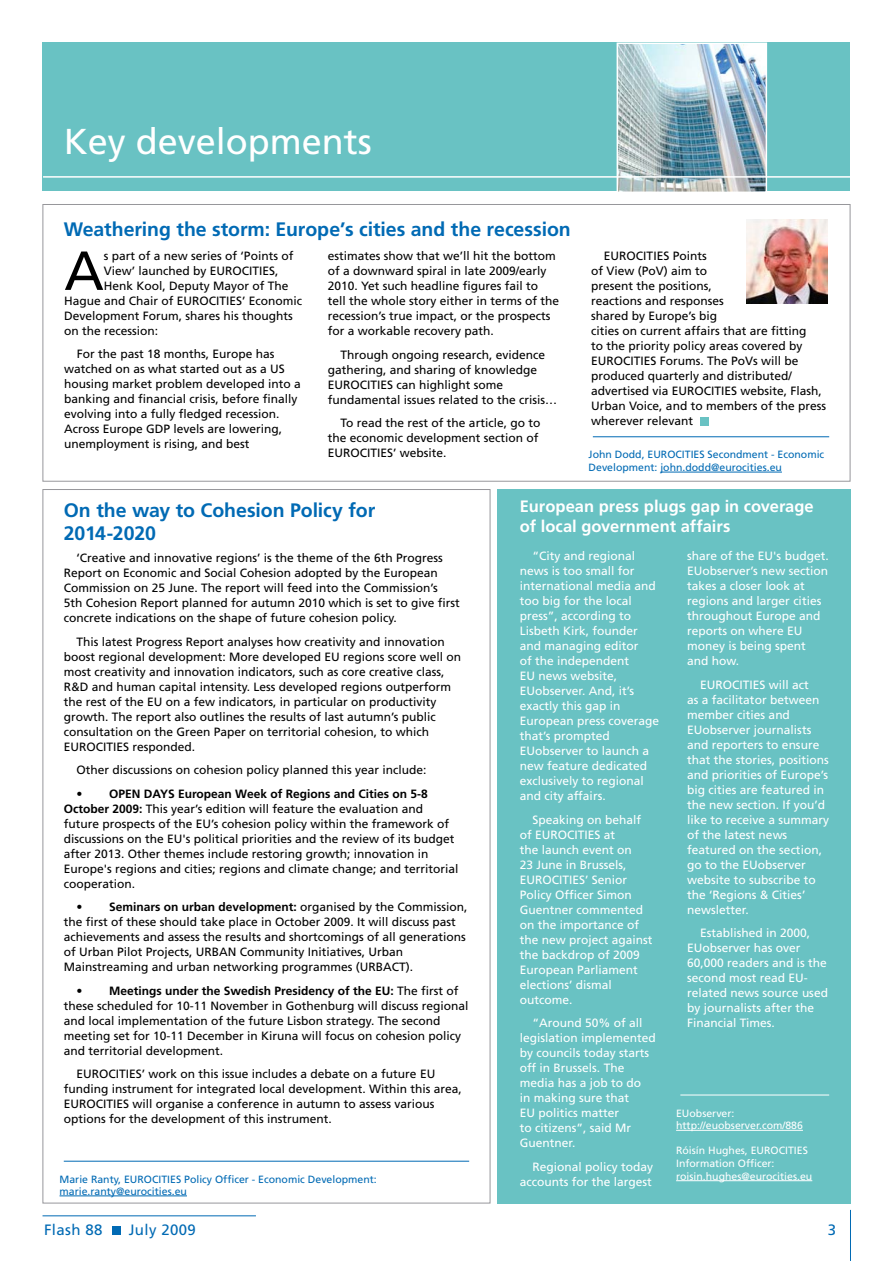
<style>
.page{position:relative;width:893px;height:1263px;background:#fff}
.page>*{position:absolute;margin:0;border:0;box-sizing:border-box;transform-origin:0 0}
.t1{font:55.05px "Frutiger LT Pro";color:#000}
.t2{font:36px "Frutiger";color:#fff}
.t3{font:700 19.5px "Frutiger";letter-spacing:-.005em;color:#016ab4}
.t4{font:700 19.5px/23.4px "Frutiger LT Pro";letter-spacing:-.005em;color:#016ab4}
.t5{font:700 16.5px/19.8px "Frutiger";color:#fff}
.t6{font:15px "Frutiger";letter-spacing:.025em;color:#016ab4}
.t7{font:12px/15px "Frutiger";color:#000}
.t8{font:12px/15px "Frutiger";color:#fff}
.t9{font:12px "Frutiger LT Pro";color:#000}
.t10{font:10.5px/12.6px "Frutiger";color:#016ab4}
.t11{font:10.5px/12.6px "Frutiger LT Pro";color:#fff}
.s1{font-weight:700}
</style>
<div class="page">
<hr style="left:43px;top:1215px;width:213px;height:1px;background:#016ab4">
<hr style="left:850px;top:1210px;width:1px;height:51px;background:#016ab4">
<hr style="left:593px;top:436px;width:236px;height:1px;background:#016ab4">
<hr style="left:660px;top:472px;width:122px;height:1px;background:#016ab4">
<div style="left:497px;top:489px;width:354px;height:714px;background:#69c2c3"></div>
<hr style="left:680px;top:1095px;width:149px;height:1px;background:#fff">
<hr style="left:676px;top:1130px;width:127px;height:1px;background:#fff">
<hr style="left:676px;top:1180px;width:136px;height:1px;background:#fff">
<hr style="left:64px;top:1161px;width:405px;height:1px;background:#016ab4">
<hr style="left:60px;top:1195px;width:127px;height:1px;background:#016ab4">
<div style="left:43px;top:43px;width:807px;height:148px;background:#69c2c3"></div>
<img style="left:620px;top:46px;width:144px;height:144px">
<div style="left:617px;top:43px;width:150px;height:150px;border:2px solid #fff"></div>
<hr style="left:43px;top:176px;width:808px;height:2px;background:#fff">
<img style="left:747px;top:219px;width:80px;height:84px">
<div style="left:700px;top:417px;width:8px;height:8px;background:#69c2c3"></div>
<div style="left:112px;top:1226px;width:8px;height:8px;background:#016ab4"></div>
<p class="t2" style="left:64px;top:120px;width:310px">Key developments</p>
<h3 class="t3" style="left:64px;top:218px;width:508px">Weathering the storm: Europe’s cities and the recession</h3>
<p class="t1" style="left:64px;top:238px;width:41px">A</p>
<p class="t9" style="left:104px;top:249px;width:191px">s part of a new series of ‘Points of</p>
<p class="t7" style="left:328px;top:248px;width:233px">estimates show that we’ll hit the bottom of a downward spiral in late 2009/early 2010. Yet such headline figures fail to tell the whole story either in terms of the recession’s true impact, or the prospects for a workable recovery path.</p>
<p class="t7" style="left:328px;top:347px;width:231px;text-indent:13px">Through ongoing research, evidence gathering, and sharing of knowledge EUROCITIES can highlight some fundamental issues related to the crisis…</p>
<p class="t7" style="left:328px;top:415px;width:214px;text-indent:13px">To read the rest of the article, go to the economic development section of<br>EUROCITIES’ website.</p>
<p class="t7" style="left:591px;top:248px;width:236px;text-indent:13px">EUROCITIES Points<br>of View (PoV) aim to<br>present the positions,<br>reactions and responses<br>shared by Europe’s big<br>cities on current affairs that are fitting<br>to the priority policy areas covered by<br>EUROCITIES Forums. The PoVs will be produced quarterly and distributed/ advertised via EUROCITIES website, Flash,<br>Urban Voice, and to members of the press wherever relevant</p>
<p class="t10" style="left:589px;top:448px;width:237px">John Dodd, EUROCITIES Secondment - Economic<br>Development: john.dodd@eurocities.eu</p>
<p class="t5" style="left:520px;top:496px;width:295px">European press plugs gap in coverage of local government affairs</p>
<p class="t8" style="left:520px;top:548px;width:141px;text-indent:13px">“City and regional news is too small for international media and too big for the local press”, according to<br>Lisbeth Kirk, founder and managing editor<br>of the independent<br>EU news website,<br>EUobserver. And, it’s exactly this gap in<br>European press coverage that’s prompted<br>EUobserver to launch a new feature dedicated exclusively to regional and city affairs.</p>
<p class="t8" style="left:520px;top:812px;width:134px;text-indent:13px">Speaking on behalf of EUROCITIES at<br>the launch event on<br>23 June in Brussels,<br>EUROCITIES’ Senior<br>Policy Officer Simon<br>Guentner commented on the importance of the new project against the backdrop of 2009<br>European Parliament elections’ dismal outcome.</p>
<p class="t8" style="left:520px;top:1015px;width:138px;text-indent:13px">“Around 50% of all legislation implemented by councils today starts off in Brussels. The media has a job to do<br>in making sure that<br>EU politics matter<br>to citizens”, said Mr<br>Guentner.</p>
<p class="t8" style="left:520px;top:1159px;width:135px;text-align:right">Regional policy today accounts for the largest</p>
<p class="t9" style="left:104px;top:264px;width:176px">View’ launched by EUROCITIES,</p>
<p class="t9" style="left:104px;top:279px;width:186px">Henk Kool, Deputy Mayor of The</p>
<p class="t9" style="left:64px;top:294px;width:239px">Hague and Chair of EUROCITIES’ Economic</p>
<p class="t9" style="left:64px;top:309px;width:230px">Development Forum, shares his thoughts</p>
<p class="t9" style="left:64px;top:324px;width:96px">on the recession:</p>
<p class="t7" style="left:64px;top:347px;width:238px;text-indent:13px">For the past 18 months, Europe has watched on as what started out as a US housing market problem developed into a banking and financial crisis, before finally evolving into a fully fledged recession.<br>Across Europe GDP levels are lowering, unemployment is rising, and best</p>
<h3 class="t4" style="left:64px;top:499px;width:313px">On the way to Cohesion Policy for<br>2014-2020</h3>
<p class="t7" style="left:64px;top:550px;width:398px;text-indent:13px">‘Creative and innovative regions’ is the theme of the 6th Progress Report on Economic and Social Cohesion adopted by the European Commission on 25 June. The report will feed into the Commission’s<br>5th Cohesion Report planned for autumn 2010 which is set to give first concrete indications on the shape of future cohesion policy.</p>
<p class="t7" style="left:64px;top:634px;width:399px;text-indent:13px">This latest Progress Report analyses how creativity and innovation boost regional development: More developed EU regions score well on most creativity and innovation indicators, such as core creative class, R&amp;D and human capital intensity. Less developed regions outperform the rest of the EU on a few indicators, in particular on productivity growth. The report also outlines the results of last autumn’s public consultation on the Green Paper on territorial cohesion, to which EUROCITIES responded.</p>
<p class="t7" style="left:77px;top:762px;width:352px">Other discussions on cohesion policy planned this year include:</p>
<p class="t7" style="left:64px;top:786px;width:396px;text-indent:13px"><span class="s1">• OPEN DAYS European Week of Regions and Cities on 5-8<br>October 2009:</span> This year’s edition will feature the evaluation and future prospects of the EU’s cohesion policy within the framework of discussions on the EU's political priorities and the review of its budget after 2013. Other themes include restoring growth; innovation in Europe's regions and cities; regions and climate change; and territorial cooperation.</p>
<p class="t7" style="left:64px;top:899px;width:405px;text-indent:13px"><span class="s1">• Seminars on urban development:</span> organised by the Commission, the first of these should take place in October 2009. It will discuss past achievements and assess the results and shortcomings of all generations of Urban Pilot Projects, URBAN Community Initiatives, Urban Mainstreaming and urban networking programmes (URBACT).</p>
<p class="t7" style="left:64px;top:983px;width:406px;text-indent:13px"><span class="s1">• Meetings under the Swedish Presidency of the EU:</span> The first of these scheduled for 10-11 November in Gothenburg will discuss regional and local implementation of the future Lisbon strategy. The second meeting set for 10-11 December in Kiruna will focus on cohesion policy and territorial development.</p>
<p class="t7" style="left:64px;top:1066px;width:400px;text-indent:13px">EUROCITIES’ work on this issue includes a debate on a future EU funding instrument for integrated local development. Within this area, EUROCITIES will organise a conference in autumn to assess various options for the development of this instrument.</p>
<p class="t8" style="left:687px;top:548px;width:143px">share of the EU's budget.<br>EUobserver’s new section takes a closer look at regions and larger cities throughout Europe and reports on where EU money is being spent and how.</p>
<p class="t8" style="left:687px;top:677px;width:143px;text-indent:13px">EUROCITIES will act<br>as a facilitator between member cities and<br>EUobserver journalists and reporters to ensure that the stories, positions and priorities of Europe’s big cities are featured in the new section. If you’d like to receive a summary of the latest news featured on the section, go to the EUobserver website to subscribe to the ‘Regions &amp; Cities’ newsletter.</p>
<p class="t8" style="left:687px;top:925px;width:142px;text-indent:13px">Established in 2000,<br>EUobserver has over<br>60,000 readers and is the second most read EU&shy;related news source used by journalists after the<br>Financial Times.</p>
<p class="t11" style="left:676px;top:1107px;width:128px">EUobserver: http://euobserver.com/886</p>
<p class="t11" style="left:676px;top:1144px;width:138px">Róisín Hughes, EUROCITIES<br>Information Officer: roisin.hughes@eurocities.eu</p>
<p class="t10" style="left:60px;top:1173px;width:319px;line-height:12px">Marie Ranty, EUROCITIES Policy Officer - Economic Development: marie.ranty@eurocities.eu</p>
<p class="t6" style="left:44px;top:1221px;width:60px">Flash 88</p>
<p class="t6" style="left:129px;top:1221px;width:69px">July 2009</p>
<p class="t6" style="left:828px;top:1221px;width:10px">3</p>
</div>
